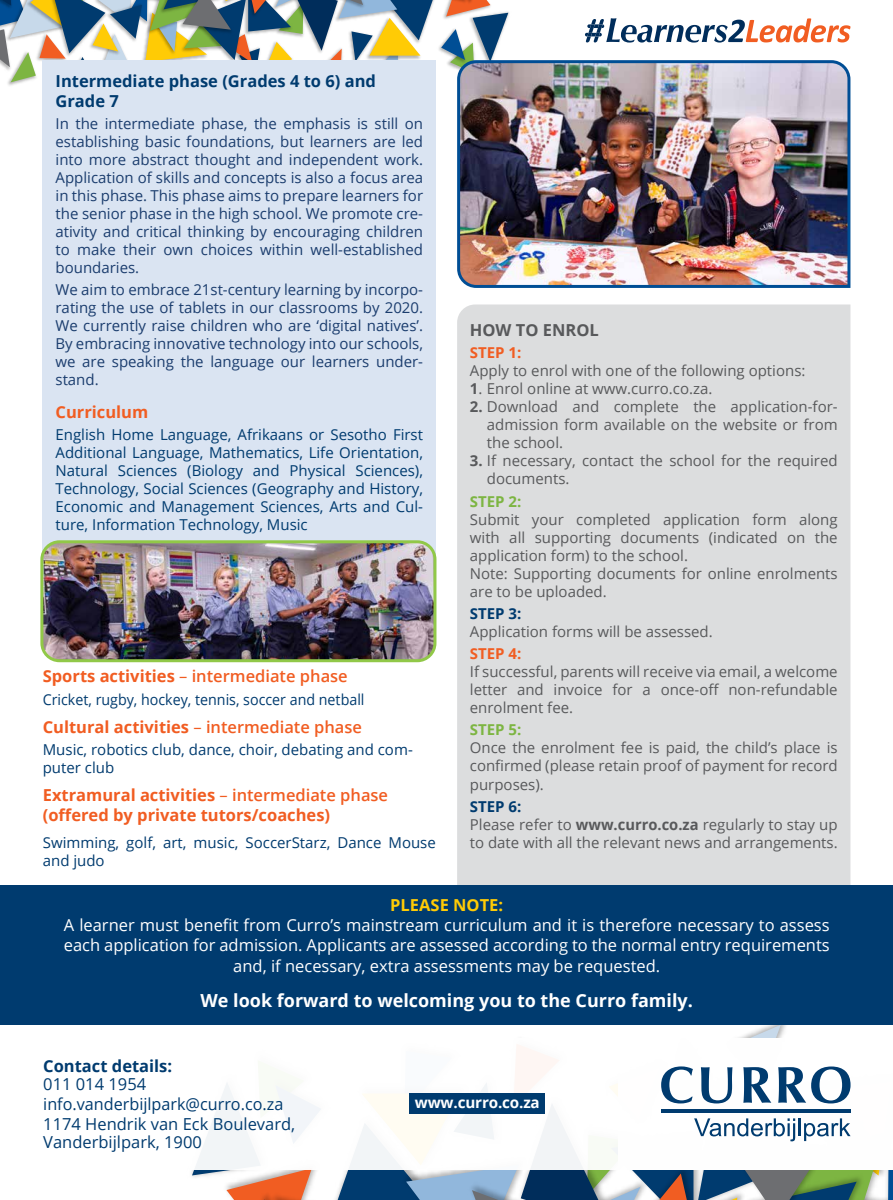
<style>
.page{position:relative;width:893px;height:1200px;background:#fff}
.page>*{position:absolute;margin:0;border:0;box-sizing:border-box;transform-origin:0 0}
.t1{font:700 18px "Open Sans";color:#fff}
.t2{font:16.5px/19.8px "Open Sans";color:#fff}
.t3{font:700 16.5px/19.8px "Open Sans";color:#f15d22}
.t4{font:16.5px/20.1px "Open Sans";color:#003b6f}
.t5{font:700 16.5px/19.8px "Open Sans";color:#003b6f}
.t6{font:600 16.5px "Open Sans";color:#f15d22}
.t7{font:700 16.5px "Open Sans";color:#ffcb05}
.t8{font:700 16.5px "Open Sans";color:#58595b}
.t9{font:700 15.3px "Open Sans";letter-spacing:-.01em;color:#fff}
.t10{font:15px/18px "Open Sans";color:#58595b;text-align:justify}
.t11{font:15px/18px "Open Sans";color:#1b3d6e;text-align:justify}
.t12{font:15px/18px "Open Sans";color:#003b6f}
.t13{font:15px "Open Sans";color:#003b6f;scale:.95 1}
.t14{font:700 15px "Open Sans";color:#f15d22}
.t15{font:700 15px "Open Sans";color:#7db542}
.t16{font:700 15px "Open Sans";color:#003b6f}
.s1{font-weight:700}
.s2{font-weight:400}
.s3{font-weight:600}
.s4{font-weight:700;color:#003b6f}
</style>
<div class="page">
<svg style="left:192px;top:1169px;width:125px;height:30px"></svg>
<svg style="left:441px;top:0;width:67px;height:69px"></svg>
<svg style="left:0;top:0;width:433px;height:92px"></svg>
<div style="left:457px;top:304px;width:393px;height:581px;background:#dcddde"></div>
<div style="left:0;top:885px;width:893px;height:139px;background:#003b6f"></div>
<div style="left:43px;top:60px;width:393px;height:535px;background:#dae4f2"></div>
<svg style="left:585px;top:18px;width:265px;height:25px"></svg>
<img style="left:456px;top:59px;width:395px;height:229px">
<img style="left:42px;top:541px;width:393px;height:119px">
<div style="left:40px;top:540px;width:396px;height:122px;border:3px solid #91c848;border-radius:18px"></div>
<svg style="left:338px;top:1024px;width:555px;height:175px"></svg>
<div style="left:410px;top:1093px;width:135px;height:20px;background:#003b6f"></div>
<p class="t5" style="left:56px;top:71px;width:322px">Intermediate phase (Grades 4 to 6) and<br>Grade 7</p>
<p class="t11" style="left:56px;top:114px;width:369px">In the intermediate phase, the emphasis is still on establishing basic foundations, but learners are led into more abstract thought and independent work.<br>Application of skills and concepts is also a focus area in this phase. This phase aims to prepare learners for the senior phase in the high school. We promote cre&shy;ativity and critical thinking by encouraging children to make their own choices within well-established boundaries.</p>
<p class="t11" style="left:56px;top:280px;width:369px">We aim to embrace 21st-century learning by incorpo&shy;rating the use of tablets in our classrooms by 2020.<br>We currently raise children who are ‘digital natives’.<br>By embracing innovative technology into our schools, we are speaking the language our learners under&shy;stand.</p>
<p class="t3" style="left:56px;top:401px;width:94px">Curriculum</p>
<p class="t12" style="left:56px;top:425px;width:369px;text-align:justify">English Home Language, Afrikaans or Sesotho First Additional Language, Mathematics, Life Orientation, Natural Sciences (Biology and Physical Sciences), Technology, Social Sciences (Geography and History, Economic and Management Sciences, Arts and Cul&shy;ture, Information Technology, Music</p>
<p class="t6" style="left:43px;top:664px;width:306px"><span class="s1">Sports activities</span> <span class="s2">–</span> intermediate phase</p>
<p class="t13" style="left:43px;top:688px;width:340px">Cricket, rugby, hockey, tennis, soccer and netball</p>
<p class="t3" style="left:43px;top:716px;width:321px">Cultural activities <span class="s2">–</span> <span class="s3">intermediate phase</span></p>
<p class="t12" style="left:43px;top:740px;width:372px">Music, robotics club, dance, choir, debating and com&shy;puter club</p>
<p class="t3" style="left:43px;top:785px;width:347px">Extramural activities <span class="s2">–</span> <span class="s3">intermediate phase </span>(offered by private tutors/coaches)</p>
<p class="t12" style="left:43px;top:832px;width:395px">Swimming, golf, art, music, SoccerStarz, Dance Mouse and judo</p>
<p class="t8" style="left:470px;top:318px;width:130px">HOW TO ENROL</p>
<p class="t14" style="left:470px;top:342px;width:53px">STEP 1:</p>
<p class="t10" style="left:470px;top:361px;width:337px">Apply to enrol with one of the following options:</p>
<p class="t10" style="left:470px;top:379px;width:244px"><span class="s1">1</span>. Enrol online at www.curro.co.za.</p>
<p class="t10" style="left:487px;top:397px;width:352px;text-indent:-17px"><span class="s1">2.</span> Download and complete the application-for&shy;admission form available on the website or from the school.</p>
<p class="t10" style="left:487px;top:451px;width:352px;text-indent:-17px"><span class="s1">3.</span> If necessary, contact the school for the required documents.</p>
<p class="t15" style="left:470px;top:490px;width:53px">STEP 2:</p>
<p class="t10" style="left:470px;top:509px;width:369px;text-align:left">Submit your completed application form along with all supporting documents (indicated on the application form) to the school.<br>Note: Supporting documents for online enrolments are to be uploaded.</p>
<p class="t16" style="left:470px;top:602px;width:53px">STEP 3:</p>
<p class="t10" style="left:470px;top:622px;width:244px">Application forms will be assessed.</p>
<p class="t14" style="left:470px;top:643px;width:53px">STEP 4:</p>
<p class="t10" style="left:470px;top:662px;width:369px">If successful, parents will receive via email, a welcome letter and invoice for a once-off non-refundable enrolment fee.</p>
<p class="t15" style="left:470px;top:719px;width:53px">STEP 5:</p>
<p class="t10" style="left:470px;top:738px;width:369px">Once the enrolment fee is paid, the child’s place is confirmed (please retain proof of payment for record purposes).</p>
<p class="t10" style="left:470px;top:796px;width:369px;text-align:left"><span class="s4">STEP 6:<br></span>Please refer to <span class="s1">www.curro.co.za</span> regularly to stay up to date with all the relevant news and arrangements.</p>
<p class="t7" style="left:390px;top:893px;width:114px">PLEASE NOTE:</p>
<p class="t2" style="left:64px;top:914px;width:767px">A learner must benefit from Curro’s mainstream curriculum and it is therefore necessary to assess each application for admission. Applicants are assessed according to the normal entry requirements</p>
<p class="t2" style="left:233px;top:955px;width:428px">and, if necessary, extra assessments may be requested.</p>
<p class="t1" style="left:201px;top:987px;width:494px">We look forward to welcoming you to the Curro family.</p>
<p class="t5" style="left:43px;top:1055px;width:130px">Contact details:</p>
<p class="t4" style="left:43px;top:1073px;width:253px">011 014 1954 info.vanderbijlpark@curro.co.za<br>1174 Hendrik van Eck Boulevard,</p>
<p class="t4" style="left:43px;top:1131px;width:160px">Vanderbijlpark, 1900</p>
<p class="t9" style="left:415px;top:1091px;width:126px">www.curro.co.za</p>
</div>
